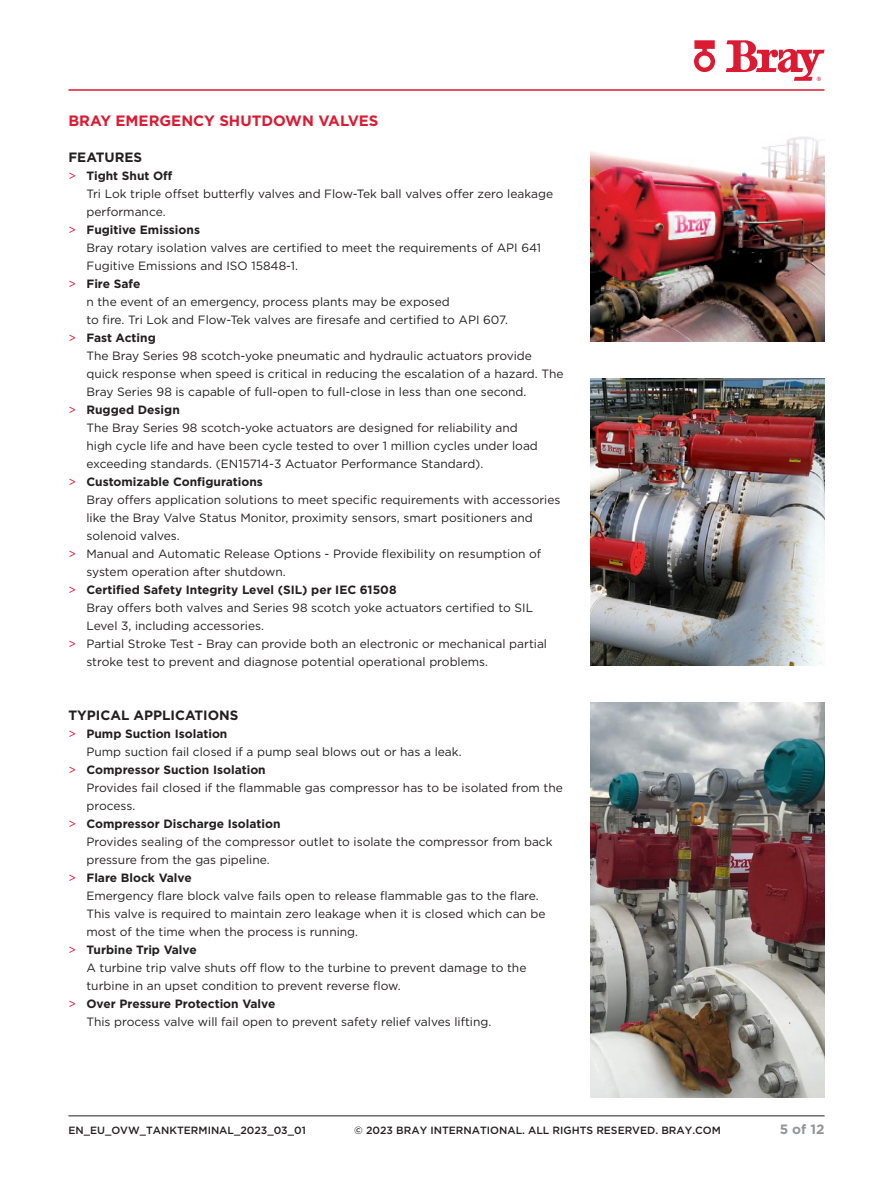
<style>
.page{position:relative;width:893px;height:1188px;background:#fff}
.page>*{position:absolute;margin:0;border:0;box-sizing:border-box;transform-origin:0 0}
.Subhead_1{font:700 15px "Gotham";color:#dc1a32}
.Subhead_2{font:700 13.5px "Gotham";color:#231f20}
.t1{font:700 13.5px "Gotham";color:#939598}
.t2{font:12px/18px "Gotham";color:#231f20}
.t3{font:500 10.5px "Gotham";color:#231f20}
.s1{color:#dc1a32}
.s2{font-weight:700}
</style>
<div class="page">
<svg style="left:726px;top:40px;width:98px;height:41px"></svg>
<svg style="left:694px;top:40px;width:21px;height:32px"></svg>
<hr style="left:68px;top:89px;width:756px;height:2px;background:#dc1a32">
<hr style="left:68px;top:1116px;width:756px;height:1px;background:#231f20">
<img style="left:590px;top:702px;width:234px;height:396px">
<img style="left:590px;top:379px;width:234px;height:286px">
<img style="left:590px;top:136px;width:234px;height:206px">
<p class="Subhead_1" style="left:68px;top:111px;width:312px">BRAY EMERGENCY SHUTDOWN VALVES</p>
<p class="Subhead_2" style="left:68px;top:148px;width:75px">FEATURES</p>
<p class="t2" style="left:86px;top:166px;width:468px;text-indent:-18px"><span class="s1">&gt;</span> <span class="s2">Tight Shut Off<br></span>Tri Lok triple offset butterfly valves and Flow-Tek ball valves offer zero leakage performance.</p>
<p class="t2" style="left:86px;top:220px;width:456px;text-indent:-18px"><span class="s1">&gt;</span> <span class="s2">Fugitive Emissions<br></span>Bray rotary isolation valves are certified to meet the requirements of API 641<br>Fugitive Emissions and ISO 15848-1.</p>
<p class="t2" style="left:86px;top:274px;width:423px;text-indent:-18px"><span class="s1">&gt;</span> <span class="s2">Fire Safe<br></span>n the event of an emergency, process plants may be exposed<br>to fire. Tri Lok and Flow-Tek valves are firesafe and certified to API 607.</p>
<p class="t2" style="left:86px;top:328px;width:479px;text-indent:-18px"><span class="s1">&gt;</span> <span class="s2">Fast Acting<br></span>The Bray Series 98 scotch-yoke pneumatic and hydraulic actuators provide quick response when speed is critical in reducing the escalation of a hazard. The Bray Series 98 is capable of full-open to full-close in less than one second.</p>
<p class="t2" style="left:86px;top:400px;width:453px;text-indent:-18px"><span class="s1">&gt;</span> <span class="s2">Rugged Design<br></span>The Bray Series 98 scotch-yoke actuators are designed for reliability and high cycle life and have been cycle tested to over 1 million cycles under load exceeding standards. (EN15714-3 Actuator Performance Standard).</p>
<p class="t2" style="left:86px;top:472px;width:476px;text-indent:-18px"><span class="s1">&gt;</span> <span class="s2">Customizable Configurations<br></span>Bray offers application solutions to meet specific requirements with accessories like the Bray Valve Status Monitor, proximity sensors, smart positioners and solenoid valves.</p>
<p class="t2" style="left:86px;top:544px;width:456px;text-indent:-18px"><span class="s1">&gt;</span> Manual and Automatic Release Options - Provide flexibility on resumption of system operation after shutdown.</p>
<p class="t2" style="left:86px;top:580px;width:448px;text-indent:-18px"><span class="s1">&gt;</span> <span class="s2">Certified Safety Integrity Level (SIL) per IEC 61508<br></span>Bray offers both valves and Series 98 scotch yoke actuators certified to SIL<br>Level 3, including accessories.</p>
<p class="t2" style="left:86px;top:634px;width:462px;text-indent:-18px"><span class="s1">&gt;</span> Partial Stroke Test - Bray can provide both an electronic or mechanical partial stroke test to prevent and diagnose potential operational problems.</p>
<p class="Subhead_2" style="left:68px;top:706px;width:172px">TYPICAL APPLICATIONS</p>
<p class="t2" style="left:86px;top:724px;width:377px;text-indent:-18px"><span class="s1">&gt;</span> <span class="s2">Pump Suction Isolation<br></span>Pump suction fail closed if a pump seal blows out or has a leak.</p>
<p class="t2" style="left:86px;top:760px;width:478px;text-indent:-18px"><span class="s1">&gt;</span> <span class="s2">Compressor Suction Isolation<br></span>Provides fail closed if the flammable gas compressor has to be isolated from the process.</p>
<p class="t2" style="left:86px;top:814px;width:468px;text-indent:-18px"><span class="s1">&gt;</span> <span class="s2">Compressor Discharge Isolation<br></span>Provides sealing of the compressor outlet to isolate the compressor from back pressure from the gas pipeline.</p>
<p class="t2" style="left:86px;top:868px;width:461px;text-indent:-18px"><span class="s1">&gt;</span> <span class="s2">Flare Block Valve<br></span>Emergency flare block valve fails open to release flammable gas to the flare.<br>This valve is required to maintain zero leakage when it is closed which can be most of the time when the process is running.</p>
<p class="t2" style="left:86px;top:940px;width:441px;text-indent:-18px"><span class="s1">&gt;</span> <span class="s2">Turbine Trip Valve<br></span>A turbine trip valve shuts off flow to the turbine to prevent damage to the turbine in an upset condition to prevent reverse flow.</p>
<p class="t2" style="left:86px;top:994px;width:406px;text-indent:-18px"><span class="s1">&gt;</span> <span class="s2">Over Pressure Protection Valve<br></span>This process valve will fail open to prevent safety relief valves lifting.</p>
<p class="t3" style="left:68px;top:1124px;width:124px">EN_EU_OVW_TAN KTERMINAL</p>
<p class="t3" style="left:234px;top:1124px;width:73px">_2023_03_01</p>
<p class="t3" style="left:354px;top:1123px;width:368px">© 2023 BRAY INTERNATIONAL. ALL RIGHTS RESERVED. BRAY.COM</p>
<p class="t1" style="left:780px;top:1120px;width:46px">5 of 12</p>
</div>
